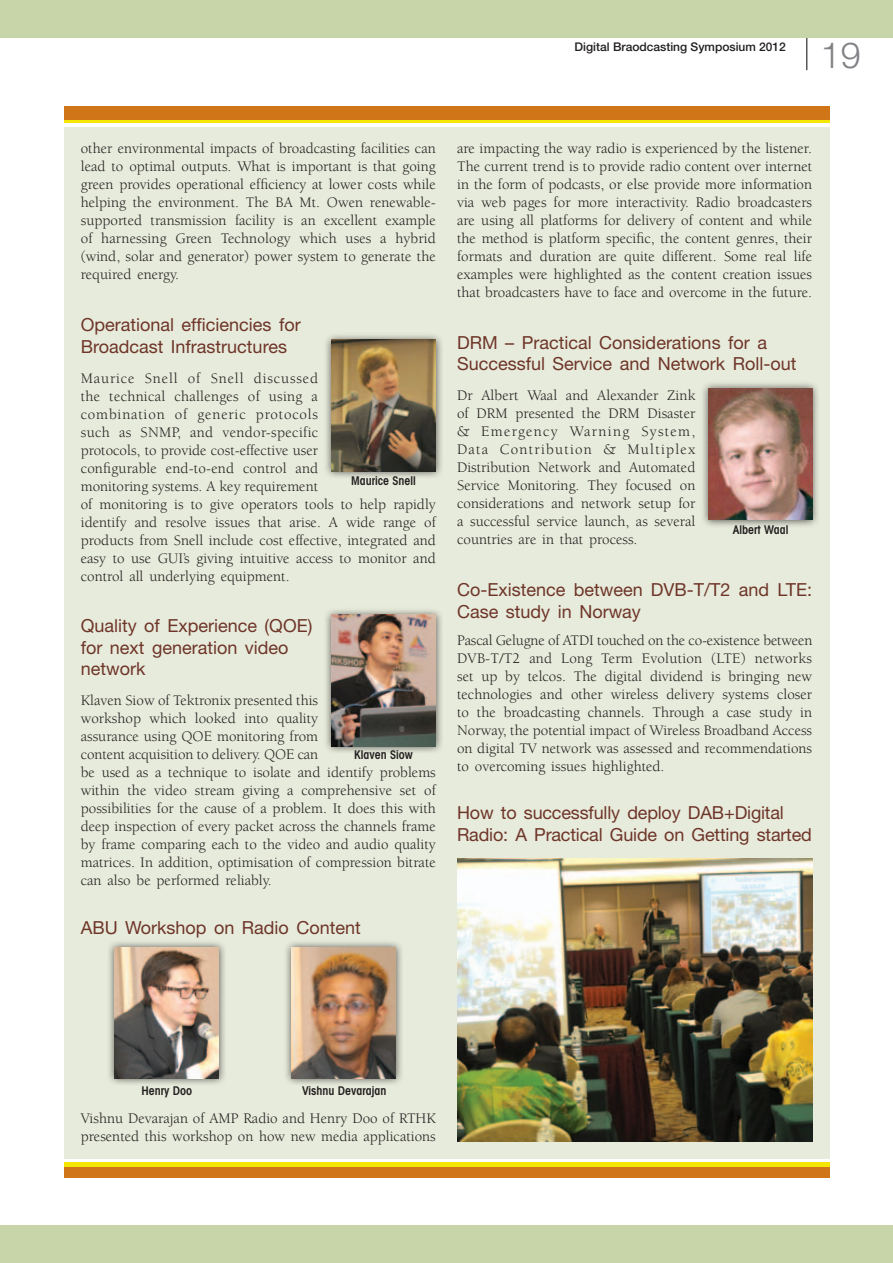
<style>
.page{position:relative;width:893px;height:1263px;background:#fff}
.page>*{position:absolute;margin:0;border:0;box-sizing:border-box;transform-origin:0 0}
.t1{font:300 36px "Helvetica Neue";color:#808285}
.t2{font:18px/21.6px "Helvetica Neue";color:#6e3529}
.t3{font:15px/18px "Berkeley";color:#231f20;text-align:justify}
.t4{font:600 condensed 12px "Avant Garde";color:#231f20}
.t5{font:500 12px "Helvetica Neue";color:#231f20}
</style>
<div class="page">
<hr style="left:806px;top:0;width:1px;height:70px;background:#231f20">
<div style="left:1px;top:0;width:892px;height:38px;background:#c7d5a8"></div>
<div style="left:1px;top:1225px;width:892px;height:38px;background:#c7d5a8"></div>
<div style="left:64px;top:127px;width:765px;height:1031px;background:#e7ebdb"></div>
<div style="left:64px;top:118px;width:765px;height:5px;background:#f5e601"></div>
<div style="left:64px;top:106px;width:765px;height:14px;background:#d17618"></div>
<div style="left:64px;top:1164px;width:765px;height:14px;background:#d17618"></div>
<div style="left:64px;top:1162px;width:765px;height:5px;background:#f5e601"></div>
<div style="left:324px;top:332px;width:120px;height:147px;background:#231f20;opacity:.75"></div>
<img style="left:332px;top:340px;width:104px;height:131px">
<div style="left:324px;top:607px;width:120px;height:147px;background:#231f20;opacity:.75"></div>
<img style="left:332px;top:615px;width:104px;height:131px">
<div style="left:106px;top:939px;width:121px;height:147px;background:#231f20;opacity:.75"></div>
<img style="left:115px;top:947px;width:104px;height:131px">
<div style="left:284px;top:939px;width:120px;height:147px;background:#231f20;opacity:.75"></div>
<img style="left:292px;top:947px;width:104px;height:131px">
<div style="left:700px;top:381px;width:120px;height:147px;background:#231f20;opacity:.75"></div>
<img style="left:708px;top:389px;width:104px;height:131px">
<img style="left:457px;top:859px;width:355px;height:282px">
<p class="t5" style="left:574px;top:40px;width:213px">Digital Braodcasting Symposium 2012</p>
<h1 class="t1" style="left:821px;top:34px;width:42px">19</h1>
<p class="t3" style="left:81px;top:140px;width:357px">other environmental impacts of broadcasting facilities can lead to optimal outputs. What is important is that going green provides operational efficiency at lower costs while helping the environment. The BA Mt. Owen renewable&shy;supported transmission facility is an excellent example of harnessing Green Technology which uses a hybrid (wind, solar and generator) power system to generate the required energy.</p>
<p class="t2" style="left:81px;top:314px;width:221px">Operational efficiencies for<br>Broadcast Infrastructures</p>
<p class="t3" style="left:81px;top:369px;width:357px;text-align:left">Maurice Snell of Snell discussed<br>the technical challenges of using a<br>combination of generic protocols<br>such as SNMP, and vendor-specific<br>protocols, to provide cost-effective user<br>configurable end-to-end control and<br>monitoring systems. A key requirement<br>of monitoring is to give operators tools to help rapidly identify and resolve issues that arise. A wide range of products from Snell include cost effective, integrated and easy to use GUI’s giving intuitive access to monitor and control all underlying equipment.</p>
<p class="t2" style="left:81px;top:615px;width:233px">Quality of Experience (QOE) for next generation video network</p>
<p class="t3" style="left:81px;top:692px;width:357px;text-align:left">Klaven Siow of Tektronix presented this<br>workshop which looked into quality<br>assurance using QOE monitoring from<br>content acquisition to delivery. QOE can<br>be used as a technique to isolate and identify problems within the video stream giving a comprehensive set of possibilities for the cause of a problem. It does this with deep inspection of every packet across the channels frame by frame comparing each to the video and audio quality matrices. In addition, optimisation of compression bitrate can also be performed reliably.</p>
<p class="t2" style="left:81px;top:917px;width:282px">ABU Workshop on Radio Content</p>
<p class="t4" style="left:351px;top:473px;width:66px">Maurice Snell</p>
<p class="t4" style="left:354px;top:748px;width:60px">Klaven Siow</p>
<p class="t3" style="left:457px;top:140px;width:357px">are impacting the way radio is experienced by the listener.<br>The current trend is to provide radio content over internet in the form of podcasts, or else provide more information via web pages for more interactivity. Radio broadcasters are using all platforms for delivery of content and while the method is platform specific, the content genres, their formats and duration are quite different. Some real life examples were highlighted as the content creation issues that broadcasters have to face and overcome in the future.</p>
<p class="t2" style="left:457px;top:331px;width:341px">DRM – Practical Considerations for a<br>Successful Service and Network Roll-out</p>
<p class="t3" style="left:457px;top:387px;width:240px">Dr Albert Waal and Alexander Zink of DRM presented the DRM Disaster &amp; Emergency Warning System, Data Contribution &amp; Multiplex Distribution Network and Automated Service Monitoring. They focused on considerations and network setup for a successful service launch, as several countries are in that process.</p>
<p class="t2" style="left:457px;top:578px;width:357px">Co-Existence between DVB-T/T2 and LTE:<br>Case study in Norway</p>
<p class="t3" style="left:457px;top:631px;width:357px">Pascal Gelugne of ATDI touched on the co-existence between DVB-T/T2 and Long Term Evolution (LTE) networks set up by telcos. The digital dividend is bringing new technologies and other wireless delivery systems closer to the broadcasting channels. Through a case study in Norway, the potential impact of Wireless Broadband Access on digital TV network was assessed and recommendations to overcoming issues highlighted.</p>
<p class="t2" style="left:457px;top:802px;width:356px">How to successfully deploy DAB+Digital<br>Radio: A Practical Guide on Getting started</p>
<p class="t4" style="left:733px;top:522px;width:57px">Albert Waal</p>
<p class="t4" style="left:141px;top:1083px;width:52px">Henry Doo</p>
<p class="t4" style="left:302px;top:1083px;width:86px">Vishnu Devarajan</p>
<p class="t3" style="left:81px;top:1109px;width:357px">Vishnu Devarajan of AMP Radio and Henry Doo of RTHK presented this workshop on how new media applications</p>
</div>
